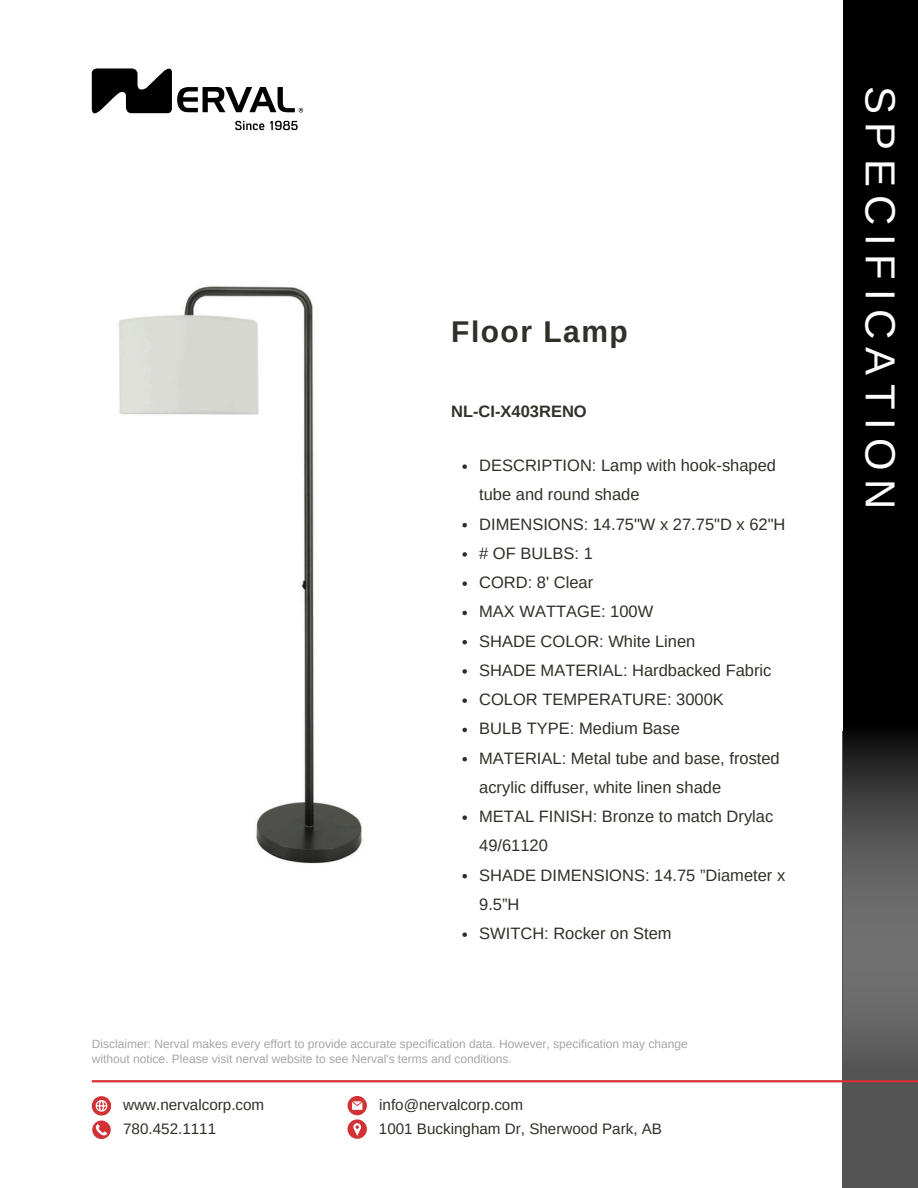
<style>
.page{position:relative;width:918px;height:1188px;background:#fff}
.page>*{position:absolute;margin:0;border:0;box-sizing:border-box;transform-origin:0 0}
.t1{font:42px "Arimo";letter-spacing:.205em;color:#fff}
.t2{font:700 30px "Arimo";letter-spacing:.05em;color:#2f3029}
.t3{font:16.5px/29.2px "Arimo";color:#2f3029}
.t4{font:700 16.5px "Arimo";color:#2f3029}
.t5{font:15.15px "Arimo";color:#2f3029}
.t6{font:12px/15px "Arimo";color:#a6a6a6}
</style>
<div class="page">
<div style="left:843px;top:0;width:75px;height:1188px;background:#000"></div>
<svg style="left:235px;top:121px;width:29px;height:9px"></svg>
<svg style="left:270px;top:121px;width:28px;height:9px"></svg>
<svg style="left:92px;top:68px;width:211px;height:46px"></svg>
<div style="left:843px;top:732px;width:75px;height:456px;background:#545454"></div>
<hr style="left:92px;top:1080px;width:826px;height:2px;background:#d23235">
<svg style="left:348px;top:1096px;width:19px;height:43px"></svg>
<svg style="left:92px;top:1096px;width:19px;height:43px"></svg>
<svg style="left:843px;top:732px;width:75px;height:312px"></svg>
<img style="left:119px;top:286px;width:347px;height:593px">
<svg style="left:462px;top:464px;width:5px;height:5px"></svg>
<svg style="left:462px;top:523px;width:5px;height:4px"></svg>
<svg style="left:462px;top:552px;width:5px;height:5px"></svg>
<svg style="left:462px;top:581px;width:5px;height:5px"></svg>
<svg style="left:462px;top:611px;width:5px;height:4px"></svg>
<svg style="left:462px;top:640px;width:5px;height:4px"></svg>
<svg style="left:462px;top:669px;width:5px;height:5px"></svg>
<svg style="left:462px;top:698px;width:5px;height:5px"></svg>
<svg style="left:462px;top:728px;width:5px;height:4px"></svg>
<svg style="left:462px;top:757px;width:5px;height:4px"></svg>
<svg style="left:462px;top:815px;width:5px;height:5px"></svg>
<svg style="left:462px;top:874px;width:5px;height:4px"></svg>
<svg style="left:462px;top:932px;width:5px;height:5px"></svg>
<p class="t2" style="left:451px;top:315px;width:178px">Floor Lamp</p>
<p class="t4" style="left:451px;top:402px;width:137px">NL-CI-X403RENO</p>
<p class="t3" style="left:479px;top:451px;width:298px">DESCRIPTION: Lamp with hook-shaped tube and round shade</p>
<p class="t3" style="left:479px;top:509px;width:308px">DIMENSIONS: 14.75"W x 27.75"D x 62"H</p>
<p class="t3" style="left:479px;top:539px;width:115px"># OF BULBS: 1</p>
<p class="t3" style="left:479px;top:568px;width:116px">CORD: 8' Clear</p>
<p class="t3" style="left:479px;top:597px;width:176px">MAX WATTAGE: 100W</p>
<p class="t3" style="left:479px;top:626px;width:218px">SHADE COLOR: White Linen</p>
<p class="t3" style="left:479px;top:656px;width:294px">SHADE MATERIAL: Hardbacked Fabric</p>
<p class="t3" style="left:479px;top:685px;width:246px">COLOR TEMPERATURE: 3000K</p>
<p class="t3" style="left:479px;top:714px;width:202px">BULB TYPE: Medium Base</p>
<p class="t3" style="left:479px;top:743px;width:302px">MATERIAL: Metal tube and base, frosted acrylic diffuser, white linen shade</p>
<p class="t3" style="left:479px;top:802px;width:296px">METAL FINISH: Bronze to match Drylac<br>49/61120</p>
<p class="t3" style="left:479px;top:860px;width:308px">SHADE DIMENSIONS: 14.75 ”Diameter x<br>9.5”H</p>
<p class="t3" style="left:479px;top:919px;width:194px">SWITCH: Rocker on Stem</p>
<h2 class="t6" style="left:92px;top:1037px;width:597px">Disclaimer: Nerval makes every effort to provide accurate specification data. However, specification may change without notice. Please visit nerval website to see Nerval's terms and conditions.</h2>
<p class="t5" style="left:123px;top:1096px;width:143px">www.nervalcorp.com</p>
<p class="t5" style="left:123px;top:1120px;width:95px">780.452.1111</p>
<p class="t5" style="left:379px;top:1097px;width:145px">info@nervalcorp.com</p>
<h1 class="t5" style="left:379px;top:1120px;width:285px">1001 Buckingham Dr, Sherwood Park, AB</h1>
<h3 class="t1" style="left:904px;top:86px;width:425px;rotate:90deg">SPECIFICATION</h3>
</div>
